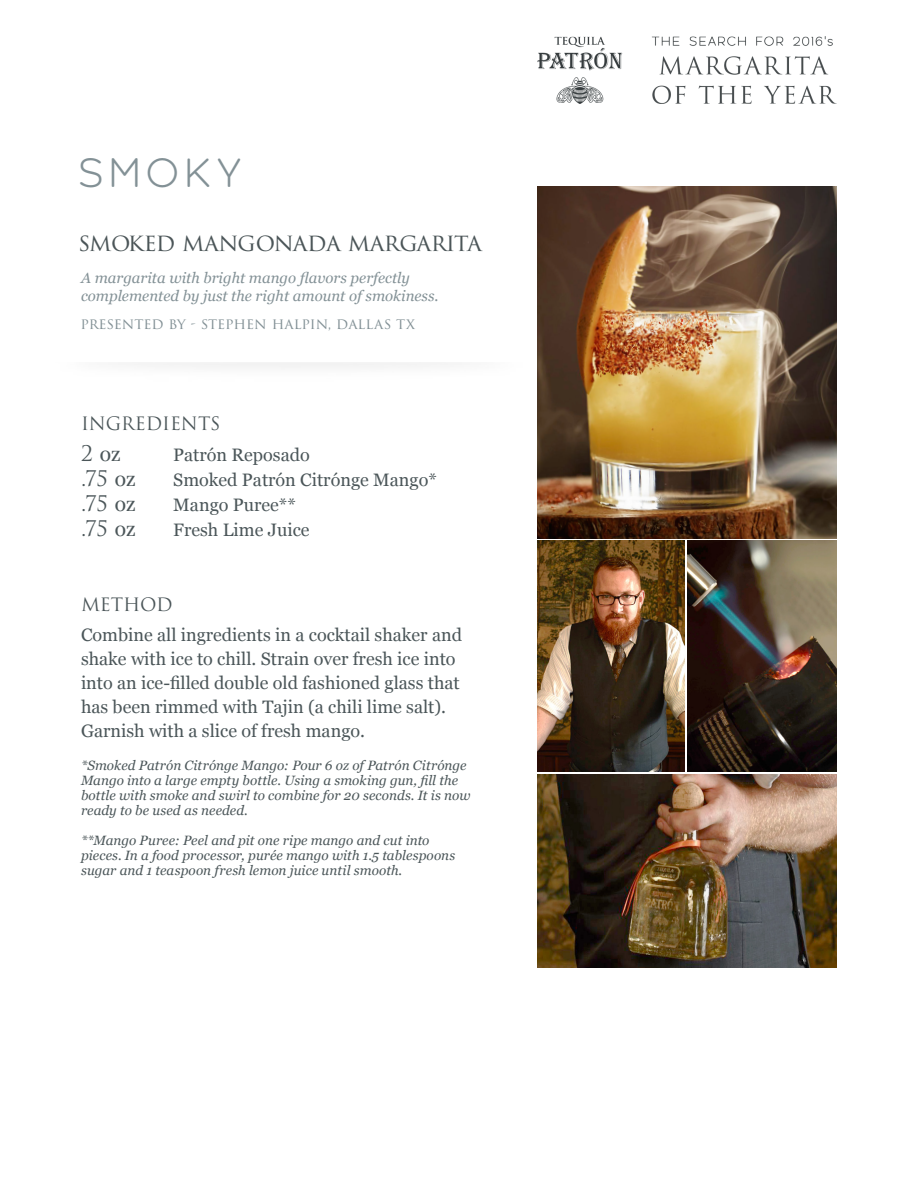
<style>
.page{position:relative;width:918px;height:1188px;background:#fff}
.page>*{position:absolute;margin:0;border:0;box-sizing:border-box;transform-origin:0 0}
.t1{font:300 42px "Polly Rounded";letter-spacing:.07em;color:#839196}
.t2{font:24px "Trajan Pro 3";letter-spacing:-.025em;color:#4b5558}
.t3{font:21px "Trajan Pro 3";color:#4b5659}
.t4{font:21px "Georgia";color:#4b5659}
.t5{font:18px/24px "Georgia";color:#4b5659}
.t6{font:18px "Trajan Pro";color:#4b5659}
.t7{font:italic 15px/18px "Georgia";color:#839196}
.t8{font:15px "Trajan Pro 3";color:#839196}
.t9{font:italic 13.5px/15px "Georgia";letter-spacing:.005em;color:#4b5659}
.s1{font-family:"Trajan Pro 3"}
.s2{font-family:"Georgia"}
</style>
<div class="page">
<img style="left:538px;top:187px;width:299px;height:351px">
<img style="left:538px;top:774px;width:299px;height:193px">
<img style="left:687px;top:541px;width:150px;height:231px">
<img style="left:538px;top:541px;width:147px;height:231px">
<img style="left:538px;top:36px;width:299px;height:68px">
<p class="t1" style="left:76px;top:147px;width:168px">SMOKY</p>
<p class="t2" style="left:78px;top:226px;width:405px">SMOKED MANGONADA MARGARITA</p>
<p class="t7" style="left:81px;top:268px;width:359px">A margarita with bright mango flavors perfectly complemented by just the right amount of smokiness.</p>
<p class="t8" style="left:80px;top:313px;width:336px">PRESENTED BY - STEPHEN HALPIN, DALLAS TX</p>
<p class="t6" style="left:81px;top:412px;width:141px">INGREDIENTS</p>
<p class="t4" style="left:81px;top:438px;width:41px"><span class="s1">2</span> oz</p>
<p class="t3" style="left:81px;top:464px;width:56px">.75 <span class="s2">oz</span></p>
<p class="t3" style="left:81px;top:489px;width:56px">.75 <span class="s2">oz</span></p>
<p class="t3" style="left:81px;top:514px;width:56px">.75 <span class="s2">oz</span></p>
<p class="t5" style="left:173px;top:442px;width:138px">Patrón Reposado</p>
<p class="t5" style="left:173px;top:467px;width:265px">Smoked Patrón Citrónge Mango*</p>
<p class="t5" style="left:173px;top:492px;width:124px">Mango Puree**</p>
<p class="t5" style="left:173px;top:517px;width:138px">Fresh Lime Juice</p>
<p class="t6" style="left:81px;top:593px;width:93px">METHOD</p>
<p class="t5" style="left:81px;top:622px;width:383px">Combine all ingredients in a cocktail shaker and shake with ice to chill. Strain over fresh ice into into an ice-filled double old fashioned glass that has been rimmed with Tajin (a chili lime salt).<br>Garnish with a slice of fresh mango.</p>
<p class="t9" style="left:81px;top:758px;width:391px">*Smoked Patrón Citrónge Mango: Pour 6 oz of Patrón Citrónge Mango into a large empty bottle. Using a smoking gun, fill the bottle with smoke and swirl to combine for 20 seconds. It is now ready to be used as needed.</p>
<p class="t9" style="left:81px;top:833px;width:376px">**Mango Puree: Peel and pit one ripe mango and cut into pieces. In a food processor, purée mango with 1.5 tablespoons sugar and 1 teaspoon fresh lemon juice until smooth.</p>
</div>
